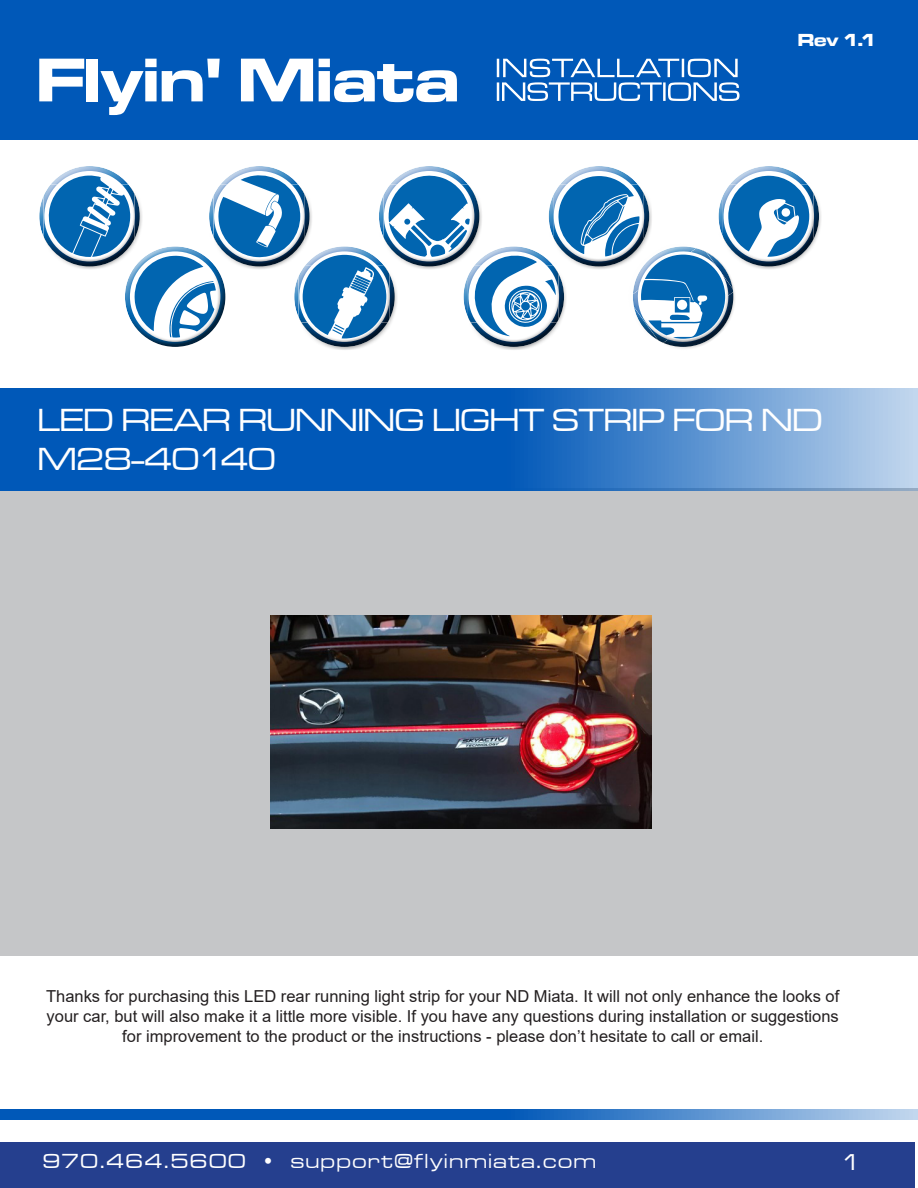
<style>
.page{position:relative;width:918px;height:1188px;background:#fff}
.page>*{position:absolute;margin:0;border:0;box-sizing:border-box;transform-origin:0 0}
.t1{font:33px "Microgramma D Medi Exte";color:#fff}
.t2{font:23.55px "Microgramma D Medi Exte";color:#fff}
.t3{font:21px "Microgramma D Medi Exte";letter-spacing:.08em;color:#fff}
.t4{font:18px "Microgramma D Bold Exte";color:#fff}
.t5{font:16.5px/19.8px "Arial";color:#231f20;text-align:center}
</style>
<div class="page">
<div style="left:0;top:488px;width:918px;height:468px;background:#c5c6c8"></div>
<img style="left:271px;top:616px;width:381px;height:212px">
<div style="left:0;top:1143px;width:915px;height:45px;background:#253f8e"></div>
<div style="left:0;top:0;width:918px;height:140px;background:#0058b8"></div>
<svg style="left:497px;top:59px;width:243px;height:42px"></svg>
<svg style="left:0;top:388px;width:918px;height:102px;background:#2b74c3"></svg>
<svg style="left:0;top:1109px;width:918px;height:10px;background:#2b74c3"></svg>
<svg style="left:39px;top:59px;width:45px;height:42px"></svg>
<div style="left:87px;top:59px;width:11px;height:42px;background:#fff"></div>
<svg style="left:100px;top:59px;width:120px;height:56px"></svg>
<svg style="left:241px;top:59px;width:72px;height:42px"></svg>
<svg style="left:319px;top:59px;width:138px;height:43px"></svg>
<div style="left:718px;top:181px;width:111px;height:94px;background:#231f20;opacity:.75"></div>
<div style="left:39px;top:181px;width:111px;height:96px;background:#231f20;opacity:.75"></div>
<svg style="left:46px;top:173px;width:763px;height:175px"></svg>
<div style="left:285px;top:236px;width:109px;height:89px;background:#fff;opacity:.75"></div>
<div style="left:294px;top:262px;width:111px;height:94px;background:#231f20;opacity:.75"></div>
<p class="t4" style="left:798px;top:28px;width:80px">Rev 1.1</p>
<p class="t1" style="left:38px;top:399px;width:786px">LED REAR RUNNING LIGHT STRIP FOR ND</p>
<p class="t1" style="left:38px;top:438px;width:239px">M28-40140</p>
<p class="t5" style="left:46px;top:986px;width:795px">Thanks for purchasing this LED rear running light strip for your ND Miata. It will not only enhance the looks of your car, but will also make it a little more visible. If you have any questions during installation or suggestions for improvement to the product or the instructions - please don’t hesitate to call or email.</p>
<p class="t3" style="left:43px;top:1148px;width:555px">970.464.5600 • support@flyinmiata.com</p>
<p class="t2" style="left:841px;top:1147px;width:21px">1</p>
</div>
